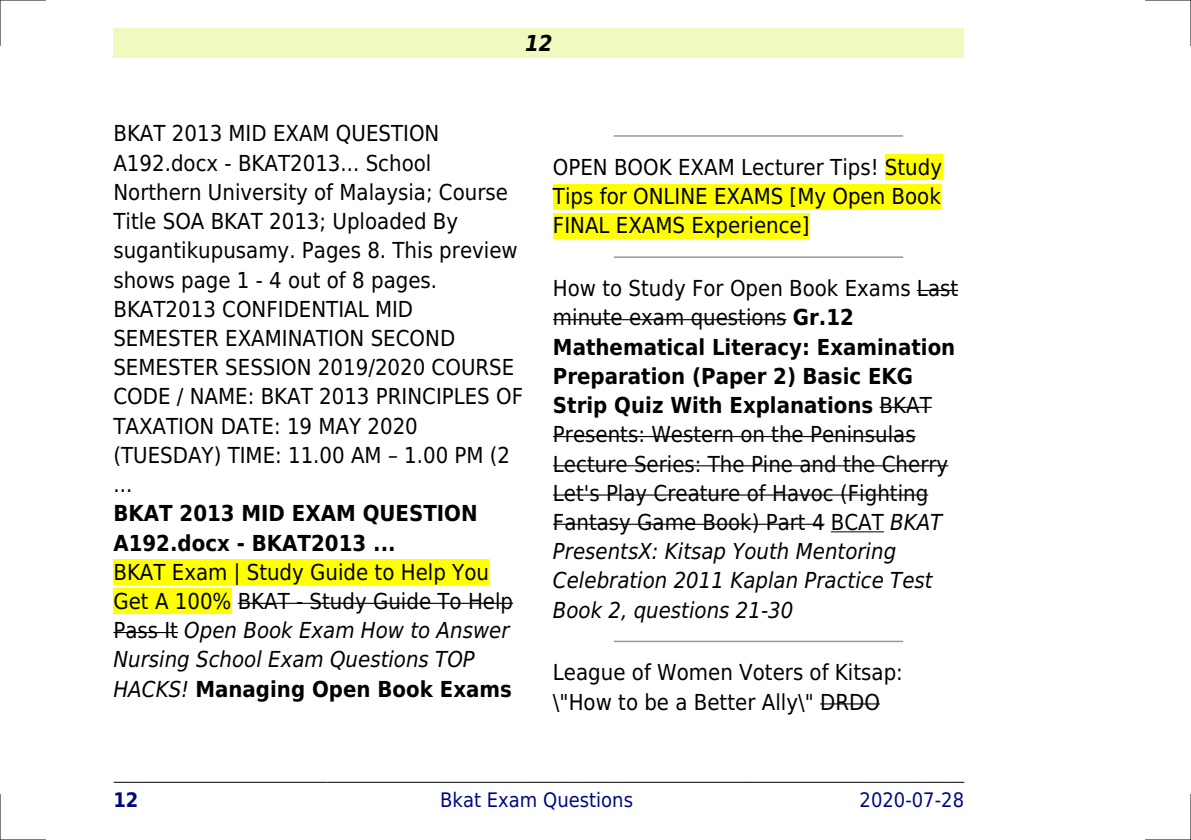
<style>
.page{position:relative;width:1191px;height:840px;background:#fff}
.page>*{position:absolute;margin:0;border:0;box-sizing:border-box;transform-origin:0 0}
.t1{font:22px/29.2px "DejaVu Sans Condensed";color:#000}
.t2{font:700 22px/29.2px "DejaVu Sans Condensed";color:#000}
.t3{font:italic 700 22px "DejaVu Sans Condensed";color:#000}
.t4{font:20px "DejaVu Sans Condensed";color:#000880}
.t5{font:700 20px "DejaVu Sans Condensed";color:#000880}
.s1{font-style:italic}
.s2{font-weight:700}
</style>
<div class="page">
<div style="left:113px;top:28px;width:851px;height:30px;background:#effbbe"></div>
<hr style="left:114px;top:781px;width:213px;height:1px;background:#000">
<hr style="left:328px;top:781px;width:417px;height:1px;background:#000">
<hr style="left:746px;top:781px;width:218px;height:1px;background:#000">
<div style="left:113px;top:559px;width:376px;height:25px;background:#ff0"></div>
<div style="left:113px;top:588px;width:118px;height:26px;background:#ff0"></div>
<hr style="left:238px;top:602px;width:275px;height:1px;background:#000">
<hr style="left:113px;top:631px;width:65px;height:1px;background:#000">
<hr style="left:614px;top:135px;width:288px;height:2px;background:#999">
<div style="left:885px;top:154px;width:57px;height:26px;background:#ff0"></div>
<div style="left:553px;top:184px;width:388px;height:25px;background:#ff0"></div>
<div style="left:553px;top:213px;width:256px;height:25px;background:#ff0"></div>
<hr style="left:614px;top:256px;width:288px;height:2px;background:#999">
<hr style="left:917px;top:290px;width:41px;height:1px;background:#000">
<hr style="left:553px;top:319px;width:233px;height:1px;background:#000">
<hr style="left:879px;top:406px;width:52px;height:1px;background:#000">
<hr style="left:553px;top:436px;width:362px;height:1px;background:#000">
<hr style="left:553px;top:465px;width:395px;height:1px;background:#000">
<hr style="left:553px;top:494px;width:375px;height:1px;background:#000">
<hr style="left:553px;top:523px;width:271px;height:1px;background:#000">
<hr style="left:831px;top:531px;width:53px;height:1px;background:#000">
<hr style="left:614px;top:640px;width:288px;height:1px;background:#999">
<hr style="left:820px;top:703px;width:60px;height:1px;background:#000">
<hr style="left:0;top:0;width:45px;height:1px;background:#000">
<hr style="left:1145px;top:0;width:46px;height:1px;background:#000">
<hr style="left:0;top:839px;width:45px;height:1px;background:#000">
<hr style="left:1145px;top:839px;width:46px;height:1px;background:#000">
<hr style="left:0;top:0;width:1px;height:45px;background:#000">
<hr style="left:0;top:794px;width:1px;height:45px;background:#000">
<hr style="left:1190px;top:0;width:1px;height:45px;background:#000">
<hr style="left:1190px;top:794px;width:1px;height:45px;background:#000">
<p class="t3" style="left:525px;top:30px;width:29px">12</p>
<p class="t1" style="left:113px;top:119px;width:411px">BKAT 2013 MID EXAM QUESTION<br>A192.docx - BKAT2013... School<br>Northern University of Malaysia; Course<br>Title SOA BKAT 2013; Uploaded By sugantikupusamy. Pages 8. This preview shows page 1 - 4 out of 8 pages.<br>BKAT2013 CONFIDENTIAL MID<br>SEMESTER EXAMINATION SECOND<br>SEMESTER SESSION 2019/2020 COURSE<br>CODE / NAME: BKAT 2013 PRINCIPLES OF<br>TAXATION DATE: 19 MAY 2020 (TUESDAY) TIME: 11.00 AM 1.00 PM (2 ...</p>
<p class="t2" style="left:113px;top:499px;width:366px">BKAT 2013 MID EXAM QUESTION<br>A192.docx - BKAT2013 ...</p>
<p class="t1" style="left:113px;top:557px;width:401px">BKAT Exam | Study Guide to Help You Get A 100% BKAT - Study Guide To Help Pass It <span class="s1">Open Book Exam How to Answer Nursing School Exam Questions TOP HACKS!</span> <span class="s2">Managing Open Book Exams</span></p>
<p class="t1" style="left:553px;top:153px;width:391px;text-align:justify">OPEN BOOK EXAM Lecturer Tips! Study Tips for ONLINE EXAMS [My Open Book FINAL EXAMS Experience]</p>
<p class="t1" style="left:553px;top:274px;width:407px">How to Study For Open Book Exams Last minute exam questions <span class="s2">Gr.12<br>Mathematical Literacy: Examination Preparation (Paper 2) Basic EKG Strip Quiz With Explanations</span> BKAT Presents: Western on the Peninsulas Lecture Series: The Pine and the Cherry Let's Play Creature of Havoc (Fighting Fantasy Game Book) Part 4 BCAT <span class="s1">BKAT PresentsX: Kitsap Youth Mentoring Celebration 2011 Kaplan Practice Test Book 2, questions 21-30</span></p>
<p class="t1" style="left:553px;top:657px;width:351px">League of Women Voters of Kitsap: \"How to be a Better Ally\" DRDO</p>
<p class="t5" style="left:113px;top:787px;width:27px">12</p>
<p class="t4" style="left:440px;top:787px;width:194px">Bkat Exam Questions</p>
<p class="t4" style="left:859px;top:787px;width:106px">2020-07-28</p>
</div>
